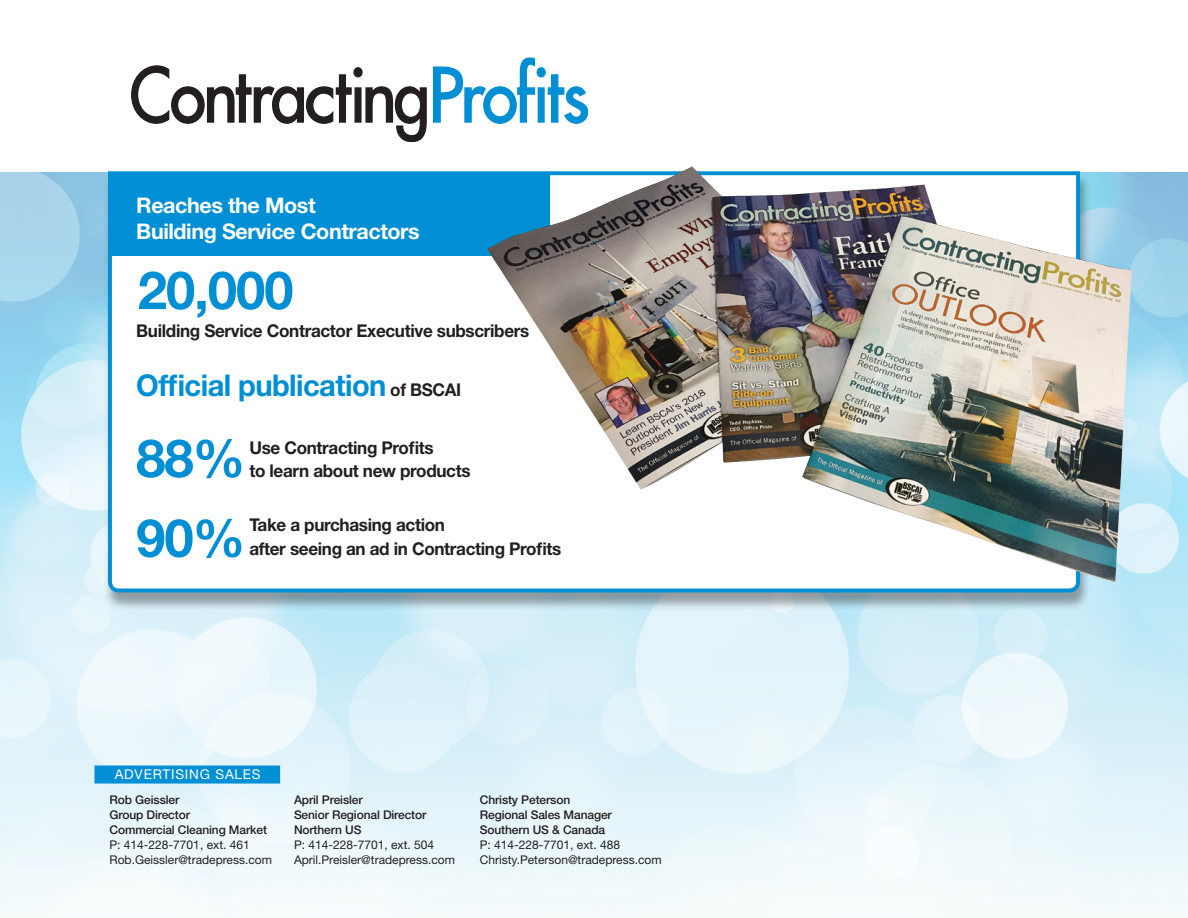
<style>
.page{position:relative;width:1188px;height:918px;background:#fff}
.page>*{position:absolute;margin:0;border:0;box-sizing:border-box;transform-origin:0 0}
.t1{font:700 52.65px/79.8px "Helvetica Neue";letter-spacing:-.02em;color:#008fd5}
.t2{font:700 30px "Helvetica Neue";letter-spacing:-.02em;color:#008fd5}
.t3{font:700 21.6px/25.5px "Helvetica Neue";letter-spacing:-.02em;color:#fff}
.t4{font:700 17.55px/23.5px "Helvetica Neue";letter-spacing:-.02em;color:#231f20}
.t5{font:13.5px "Helvetica Neue";letter-spacing:.06em;color:#fff}
.t6{font:12px/15px "Helvetica Neue";color:#231f20}
.t7{font:500 12px/15px "Helvetica Neue";letter-spacing:-.01em;color:#231f20}
.s1{font-size:17.55px;color:#231f20}
</style>
<div class="page">
<div style="left:103px;top:174px;width:988px;height:437px;background:#231f20;opacity:.4"></div>
<svg style="left:106px;top:171px;width:976px;height:423px"></svg>
<div style="left:108px;top:172px;width:441px;height:84px;background:#008fd5"></div>
<div style="left:94px;top:766px;width:186px;height:18px;background:#008fd5"></div>
<svg style="left:131px;top:57px;width:457px;height:85px"></svg>
<img style="left:487px;top:166px;width:645px;height:416px">
<h3 class="t3" style="left:136px;top:192px;width:285px">Reaches the Most<br>Building Service Contractors</h3>
<h1 class="t1" style="left:138px;top:249px;width:157px">20,000</h1>
<h3 class="t4" style="left:136px;top:319px;width:395px">Building Service Contractor Executive subscribers</h3>
<h2 class="t2" style="left:136px;top:367px;width:327px">Official publication <span class="s1">of BSCAI</span></h2>
<h3 class="t4" style="left:249px;top:435px;width:223px">Use Contracting Profits<br>to learn about new products</h3>
<h3 class="t4" style="left:249px;top:513px;width:313px">Take a purchasing action<br>after seeing an ad in Contracting Profits</h3>
<h1 class="t1" style="left:136px;top:417px;width:111px">88%<br>90%</h1>
<p class="t5" style="left:115px;top:766px;width:147px">ADVERTISING SALES</p>
<p class="t7" style="left:110px;top:792px;width:159px">Rob Geissler<br>Group Director<br>Commercial Cleaning Market</p>
<p class="t6" style="left:110px;top:837px;width:164px">P: 414-228-7701, ext. 461<br>Rob.Geissler@tradepress.com</p>
<p class="t7" style="left:294px;top:792px;width:134px">April Preisler<br>Senior Regional Director<br>Northern US</p>
<p class="t6" style="left:294px;top:837px;width:162px">P: 414-228-7701, ext. 504<br>April.Preisler@tradepress.com</p>
<p class="t7" style="left:480px;top:792px;width:133px">Christy Peterson<br>Regional Sales Manager<br>Southern US &amp; Canada</p>
<p class="t6" style="left:480px;top:837px;width:183px">P: 414-228-7701, ext. 488<br>Christy.Peterson@tradepress.com</p>
</div>
